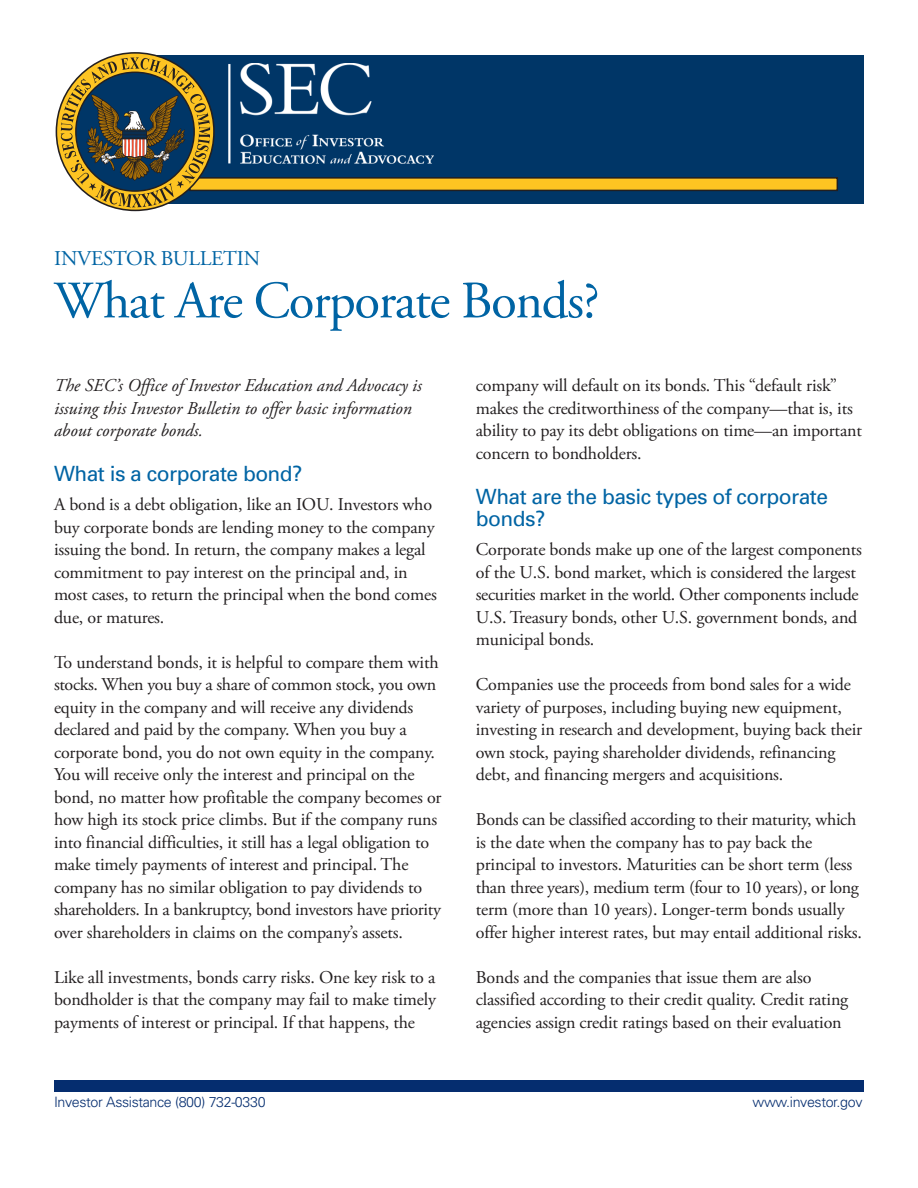
<style>
.page{position:relative;width:918px;height:1188px;background:#fff}
.page>*{position:absolute;margin:0;border:0;box-sizing:border-box;transform-origin:0 0}
.t1{font:52.5px "Adobe Garamond Pro";letter-spacing:-.025em;color:#0064a4}
.t2{font:21px "Univers";letter-spacing:-.025em;color:#0064a4}
.t3{font:21px "Adobe Garamond Pro";letter-spacing:-.01em;color:#0064a4}
.t4{font:18px/22.5px "Adobe Garamond Pro";letter-spacing:-.01em;color:#231f20}
.t5{font:italic 18px/22.5px "Adobe Garamond Pro";color:#231f20}
.t6{font:300 14.25px "Univers";letter-spacing:-.025em;color:#052d6f}
</style>
<div class="page">
<div style="left:136px;top:55px;width:728px;height:149px;background:#003667"></div>
<img style="left:263px;top:64px;width:170px;height:100px">
<div style="left:190px;top:178px;width:647px;height:12px;background:#fec422"></div>
<div style="left:189px;top:177px;width:649px;height:14px;border:2px solid #231f20"></div>
<div style="left:54px;top:1080px;width:810px;height:12px;background:#052d6f"></div>
<svg style="left:55px;top:52px;width:208px;height:160px"></svg>
<h1 class="t3" style="left:54px;top:246px;width:208px">Investor BulletIn</h1>
<h1 class="t1" style="left:54px;top:269px;width:547px">What Are Corporate Bonds?</h1>
<p class="t5" style="left:54px;top:375px;width:369px">The SEC’s Office of Investor Education and Advocacy is issuing this Investor Bulletin to offer basic information about corporate bonds.</p>
<h2 class="t2" style="left:54px;top:461px;width:250px">What is a corporate bond?</h2>
<p class="t4" style="left:54px;top:494px;width:384px">A bond is a debt obligation, like an Iou. Investors who buy corporate bonds are lending money to the company issuing the bond. In return, the company makes a legal commitment to pay interest on the principal and, in most cases, to return the principal when the bond comes due, or matures.</p>
<p class="t4" style="left:54px;top:651px;width:389px">to understand bonds, it is helpful to compare them with stocks. When you buy a share of common stock, you own equity in the company and will receive any dividends declared and paid by the company. When you buy a corporate bond, you do not own equity in the company.<br>You will receive only the interest and principal on the bond, no matter how profitable the company becomes or how high its stock price climbs. But if the company runs into financial difficulties, it still has a legal obligation to make timely payments of interest and principal. the company has no similar obligation to pay dividends to shareholders. In a bankruptcy, bond investors have priority over shareholders in claims on the company’s assets.</p>
<p class="t4" style="left:54px;top:966px;width:384px;text-align:justify">like all investments, bonds carry risks. one key risk to a bondholder is that the company may fail to make timely payments of interest or principal. If that happens, the</p>
<h3 class="t4" style="left:476px;top:375px;width:388px">company will default on its bonds. this “default risk” makes the creditworthiness of the company—that is, its ability to pay its debt obligations on time—an important concern to bondholders.</h3>
<h2 class="t2" style="left:476px;top:483px;width:354px">What are the basic types of corporate</h2>
<h3 class="t2" style="left:476px;top:506px;width:71px">bonds?</h3>
<p class="t4" style="left:476px;top:539px;width:388px">Corporate bonds make up one of the largest components of the u.s. bond market, which is considered the largest securities market in the world. other components include u.s. treasury bonds, other u.s. government bonds, and municipal bonds.</p>
<p class="t4" style="left:476px;top:674px;width:388px">Companies use the proceeds from bond sales for a wide variety of purposes, including buying new equipment, investing in research and development, buying back their own stock, paying shareholder dividends, refinancing debt, and financing mergers and acquisitions.</p>
<p class="t4" style="left:476px;top:809px;width:388px">Bonds can be classified according to their maturity, which is the date when the company has to pay back the principal to investors. Maturities can be short term (less than three years), medium term (four to 10 years), or long term (more than 10 years). longer-term bonds usually offer higher interest rates, but may entail additional risks.</p>
<p class="t4" style="left:476px;top:966px;width:374px">Bonds and the companies that issue them are also classified according to their credit quality. Credit rating agencies assign credit ratings based on their evaluation</p>
<h3 class="t6" style="left:54px;top:1093px;width:213px">Investor Assistance (800) 732-0330</h3>
<h3 class="t6" style="left:753px;top:1093px;width:111px">www.investor.gov</h3>
</div>
